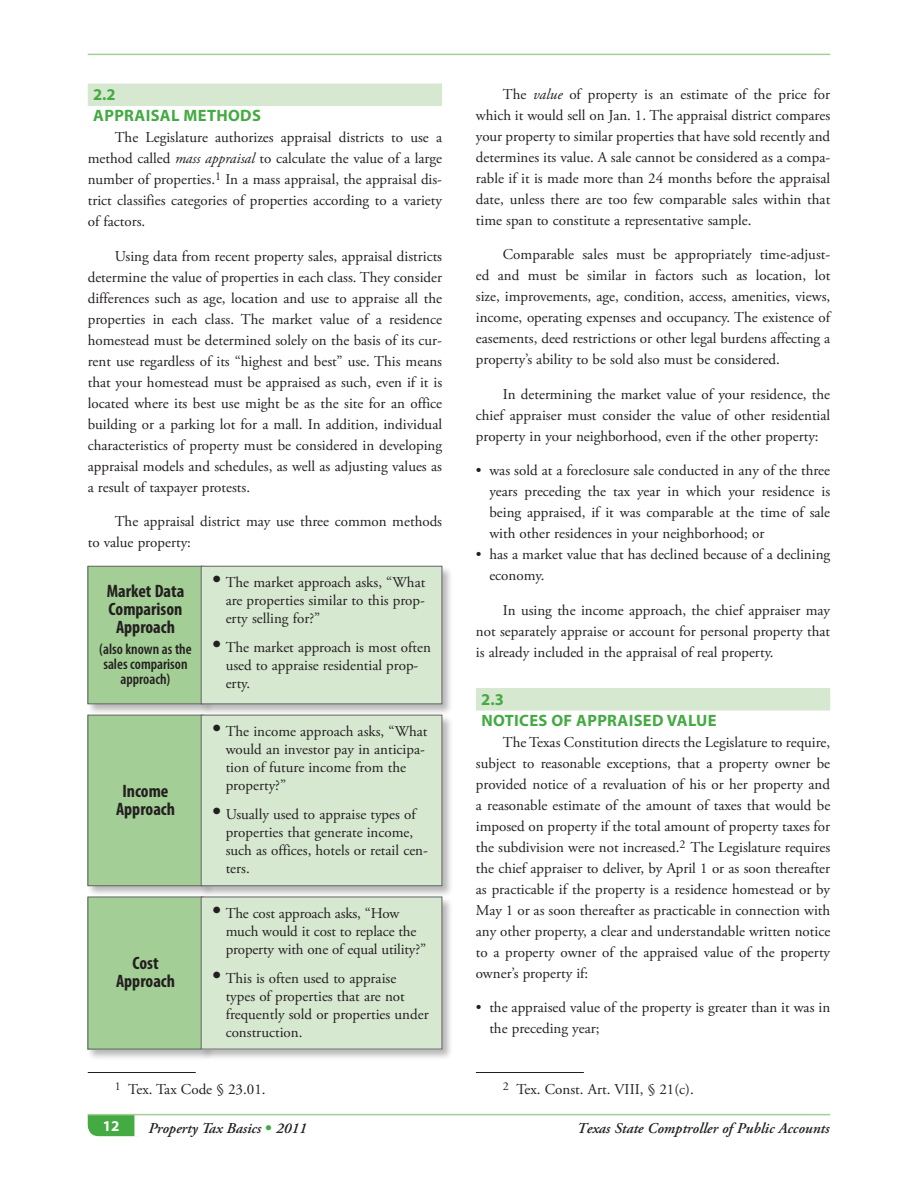
<style>
.page{position:relative;width:918px;height:1188px;background:#fff}
.page>*{position:absolute;margin:0;border:0;box-sizing:border-box;transform-origin:0 0}
.Exhibit_3{font:700 condensed 18px/18px "Myriad Pro";color:#231f20;text-align:center}
.Subhead_1_-_Sub_Bar{font:700 16.5px/21px "Myriad Pro";letter-spacing:.02em;color:#44aa42}
.Body{font:15px/21px "Adobe Garamond Pro";color:#231f20;text-align:justify}
.Bullet_1{font:15px/18px "Adobe Garamond Pro";color:#231f20}
.t1{font:italic 600 15px "Adobe Garamond Pro";color:#231f20}
.Exhibit_3-2{font:600 condensed 15px/15px "Myriad Pro";color:#231f20;text-align:center}
.t2{font:700 15px "Myriad Pro";color:#fff}
.s1{font-style:italic}
.s2{font-size:24px}
.s3{font-family:"Myriad Pro";font-weight:400;font-style:normal;font-stretch:semi-expanded;font-size:24px;color:#44aa42}
</style>
<div class="page">
<div style="left:88px;top:1103px;width:60px;height:33px;background:#44aa42;border-radius:11px"></div>
<div style="left:84px;top:1098px;width:72px;height:16px;background:#fff;border:2px solid #fff"></div>
<div style="left:134px;top:1098px;width:27px;height:39px;background:#fff;border:2px solid #fff"></div>
<hr style="left:88px;top:1114px;width:742px;height:1px;background:#a3ce95">
<hr style="left:88px;top:54px;width:742px;height:1px;background:#a3ce95">
<div style="left:88px;top:84px;width:354px;height:22px;background:#d6e8d0"></div>
<hr style="left:88px;top:1072px;width:108px;height:1px;background:#231f20">
<div style="left:476px;top:688px;width:354px;height:23px;background:#d6e8d0"></div>
<hr style="left:476px;top:1072px;width:108px;height:1px;background:#231f20">
<div style="left:87px;top:565px;width:127px;height:150px;background:#231f20;opacity:.32"></div>
<div style="left:88px;top:566px;width:115px;height:138px;background:#a3ce95"></div>
<div style="left:88px;top:566px;width:115px;height:138px;border:1px solid #636366"></div>
<div style="left:87px;top:714px;width:127px;height:183px;background:#231f20;opacity:.32"></div>
<div style="left:88px;top:715px;width:115px;height:171px;background:#a3ce95"></div>
<div style="left:88px;top:715px;width:115px;height:171px;border:1px solid #636366"></div>
<div style="left:87px;top:896px;width:127px;height:165px;background:#231f20;opacity:.32"></div>
<div style="left:88px;top:897px;width:115px;height:152px;background:#a3ce95"></div>
<div style="left:88px;top:897px;width:115px;height:152px;border:1px solid #636366"></div>
<div style="left:200px;top:714px;width:254px;height:184px;background:#231f20;opacity:.32"></div>
<div style="left:201px;top:715px;width:241px;height:171px;background:#d6e8d0"></div>
<div style="left:201px;top:715px;width:241px;height:171px;border:1px solid #636366"></div>
<div style="left:200px;top:566px;width:254px;height:150px;background:#231f20;opacity:.32"></div>
<div style="left:201px;top:566px;width:241px;height:138px;background:#d6e8d0"></div>
<div style="left:201px;top:566px;width:241px;height:138px;border:1px solid #636366"></div>
<div style="left:200px;top:896px;width:254px;height:165px;background:#231f20;opacity:.32"></div>
<div style="left:201px;top:897px;width:241px;height:152px;background:#d6e8d0"></div>
<div style="left:201px;top:897px;width:241px;height:152px;border:1px solid #636366"></div>
<p class="Subhead_1_-_Sub_Bar" style="left:93px;top:84px;width:169px">2.2<br>APPRAISAL METHODS</p>
<p class="Body" style="left:88px;top:127px;width:356px;text-indent:27px">The Legislature authorizes appraisal districts to use a method called <span class="s1">mass appraisal</span> to calculate the value of a large number of properties.<sup>1</sup> In a mass appraisal, the appraisal dis&shy;trict classifies categories of properties according to a variety of factors.</p>
<p class="Body" style="left:88px;top:246px;width:356px;text-indent:27px">Using data from recent property sales, appraisal districts determine the value of properties in each class. They consider differences such as age, location and use to appraise all the properties in each class. The market value of a residence homestead must be determined solely on the basis of its cur&shy;rent use regardless of its “highest and best” use. This means that your homestead must be appraised as such, even if it is located where its best use might be as the site for an office building or a parking lot for a mall. In addition, individual characteristics of property must be considered in developing appraisal models and schedules, as well as adjusting values as a result of taxpayer protests.</p>
<p class="Body" style="left:88px;top:511px;width:356px;text-indent:27px">The appraisal district may use three common methods to value property:</p>
<p class="Exhibit_3" style="left:107px;top:582px;width:79px">Market Data<br>Comparison<br>Approach</p>
<p class="Exhibit_3-2" style="left:99px;top:642px;width:94px">(also known as the sales comparison approach)</p>
<p class="Exhibit_3" style="left:116px;top:782px;width:60px">Income<br>Approach</p>
<p class="Exhibit_3" style="left:116px;top:955px;width:60px">Cost<br>Approach</p>
<p class="Bullet_1" style="left:226px;top:574px;width:201px;text-align:justify;text-indent:-14px"><span class="s2">•</span> The market approach asks, “What are properties similar to this prop&shy;erty selling for?”</p>
<p class="Bullet_1" style="left:226px;top:639px;width:207px;text-indent:-14px"><span class="s2">•</span> The market approach is most often used to appraise residential prop&shy;erty.</p>
<p class="Bullet_1" style="left:226px;top:723px;width:203px;text-indent:-14px"><span class="s2">•</span> The income approach asks, “What would an investor pay in anticipa&shy;tion of future income from the property?”</p>
<p class="Bullet_1" style="left:226px;top:806px;width:204px;text-indent:-14px"><span class="s2">•</span> Usually used to appraise types of properties that generate income, such as offices, hotels or retail cen&shy;ters.</p>
<p class="Bullet_1" style="left:226px;top:905px;width:202px;text-indent:-14px"><span class="s2">•</span> The cost approach asks, “How much would it cost to replace the property with one of equal utility?”</p>
<p class="Bullet_1" style="left:226px;top:970px;width:204px;text-indent:-14px"><span class="s2">•</span> This is often used to appraise types of properties that are not frequently sold or properties under construction.</p>
<p class="Body" style="left:115px;top:1079px;width:152px"><sup>1</sup> Tex. Tax Code § 23.01.</p>
<p class="Body" style="left:476px;top:84px;width:356px;text-indent:27px">The <span class="s1">value</span> of property is an estimate of the price for which it would sell on Jan. 1. The appraisal district compares your property to similar properties that have sold recently and determines its value. A sale cannot be considered as a compa&shy;rable if it is made more than 24 months before the appraisal date, unless there are too few comparable sales within that time span to constitute a representative sample.</p>
<p class="Body" style="left:476px;top:244px;width:356px;text-indent:27px">Comparable sales must be appropriately time-adjust&shy;ed and must be similar in factors such as location, lot size, improvements, age, condition, access, amenities, views, income, operating expenses and occupancy. The existence of easements, deed restrictions or other legal burdens affecting a property’s ability to be sold also must be considered.</p>
<p class="Body" style="left:476px;top:384px;width:356px;text-indent:27px">In determining the market value of your residence, the chief appraiser must consider the value of other residential property in your neighborhood, even if the other property:</p>
<p class="Bullet_1" style="left:489px;top:460px;width:342px;line-height:21px;text-align:justify;text-indent:-14px">• was sold at a foreclosure sale conducted in any of the three years preceding the tax year in which your residence is being appraised, if it was comparable at the time of sale with other residences in your neighborhood; or</p>
<p class="Bullet_1" style="left:489px;top:544px;width:342px;line-height:21px;text-indent:-14px">• has a market value that has declined because of a declining economy.</p>
<p class="Body" style="left:476px;top:600px;width:356px;text-indent:27px">In using the income approach, the chief appraiser may not separately appraise or account for personal property that is already included in the appraisal of real property.</p>
<p class="Subhead_1_-_Sub_Bar" style="left:481px;top:689px;width:237px">2.3<br>NOTICES OF APPRAISED VALUE</p>
<p class="Body" style="left:476px;top:732px;width:356px;text-indent:27px">The Texas Constitution directs the Legislature to require, subject to reasonable exceptions, that a property owner be provided notice of a revaluation of his or her property and a reasonable estimate of the amount of taxes that would be imposed on property if the total amount of property taxes for the subdivision were not increased.<sup>2</sup> The Legislature requires the chief appraiser to deliver, by April 1 or as soon thereafter as practicable if the property is a residence homestead or by May 1 or as soon thereafter as practicable in connection with any other property, a clear and understandable written notice to a property owner of the appraised value of the property owner’s property if:</p>
<p class="Bullet_1" style="left:489px;top:997px;width:342px;line-height:21px;text-indent:-14px">• the appraised value of the property is greater than it was in the preceding year;</p>
<p class="Body" style="left:503px;top:1079px;width:192px"><sup>2</sup> Tex. Const. Art. VIII, § 21(c).</p>
<p class="t2" style="left:103px;top:1118px;width:18px">12</p>
<p class="t1" style="left:148px;top:1119px;width:160px">Property Tax Basics <span class="s3">•</span> 2011</p>
<p class="t1" style="left:577px;top:1119px;width:254px">Texas State Comptroller of Public Accounts</p>
</div>
